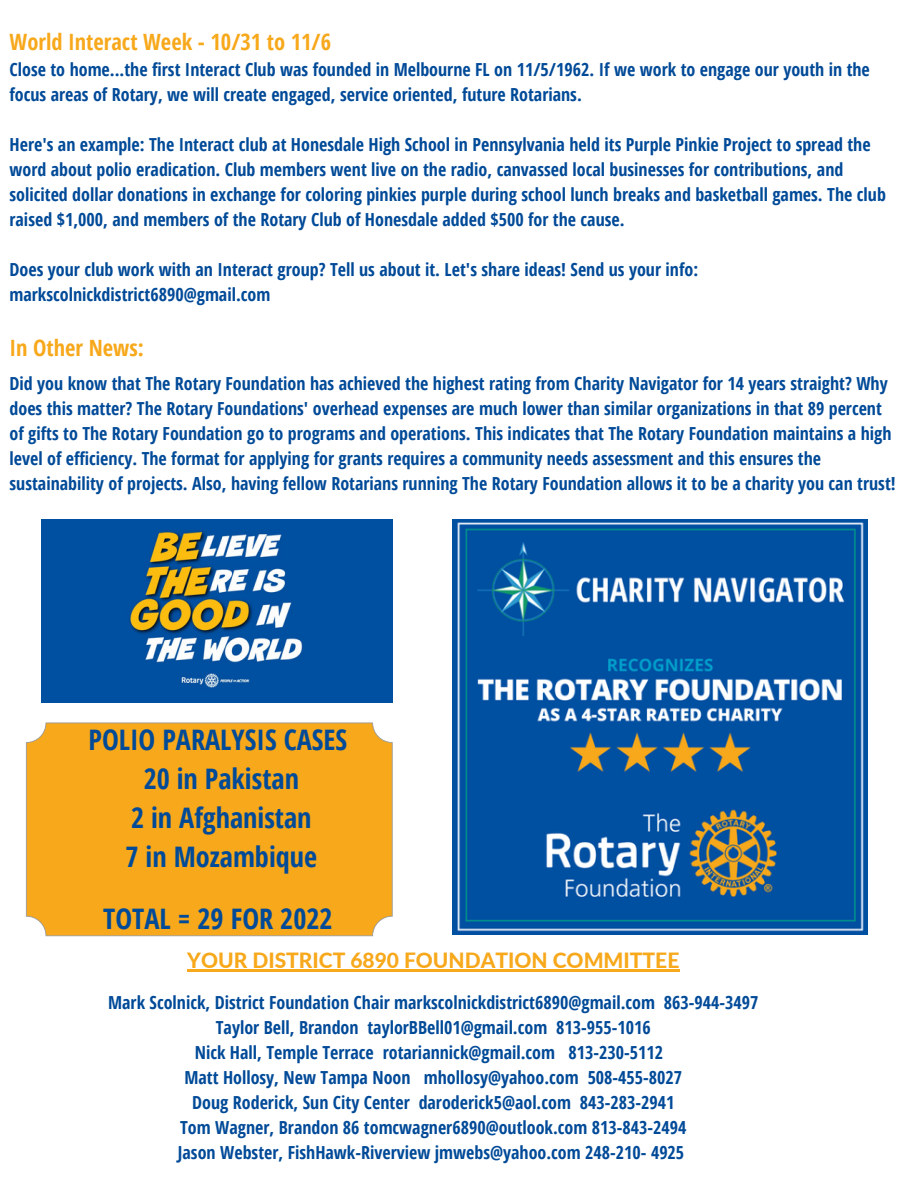
<style>
.page{position:relative;width:918px;height:1188px;background:#fff}
.page>*{position:absolute;margin:0;border:0;box-sizing:border-box;transform-origin:0 0}
.t1{font:700 28.35px/38.8px "Open Sans Condensed";color:#004a98;text-align:center}
.t2{font:700 22.5px "Open Sans Condensed";color:#f7a81b}
.t3{font:800 21px "Lato";color:#f7a81b}
.t4{font:700 18px/25px "Open Sans Condensed";color:#004a98}
.t5{font:700 condensed 18px/25px "Open Sans";color:#004a98;text-align:center}
</style>
<div class="page">
<div style="left:26px;top:723px;width:367px;height:213px;background:#f7a81b"></div>
<img style="left:453px;top:519px;width:415px;height:415px">
<img style="left:41px;top:519px;width:351px;height:184px">
<hr style="left:187px;top:970px;width:492px;height:2px;background:#f7a81b">
<p class="t2" style="left:10px;top:26px;width:323px">World Interact Week - 10/31 to 11/6</p>
<p class="t4" style="left:10px;top:56px;width:862px">Close to home...the first Interact Club was founded in Melbourne FL on 11/5/1962. If we work to engage our youth in the focus areas of Rotary, we will create engaged, service oriented, future Rotarians.</p>
<p class="t4" style="left:10px;top:131px;width:878px">Here's an example: The Interact club at Honesdale High School in Pennsylvania held its Purple Pinkie Project to spread the word about polio eradication. Club members went live on the radio, canvassed local businesses for contributions, and solicited dollar donations in exchange for coloring pinkies purple during school lunch breaks and basketball games. The club raised $1,000, and members of the Rotary Club of Honesdale added $500 for the cause.</p>
<p class="t4" style="left:10px;top:256px;width:690px">Does your club work with an Interact group? Tell us about it. Let's share ideas! Send us your info: markscolnickdistrict6890@gmail.com</p>
<p class="t2" style="left:10px;top:332px;width:136px">In Other News:</p>
<p class="t4" style="left:10px;top:370px;width:888px">Did you know that The Rotary Foundation has achieved the highest rating from Charity Navigator for 14 years straight? Why does this matter? The Rotary Foundations' overhead expenses are much lower than similar organizations in that 89 percent of gifts to The Rotary Foundation go to programs and operations. This indicates that The Rotary Foundation maintains a high level of efficiency. The format for applying for grants requires a community needs assessment and this ensures the sustainability of projects. Also, having fellow Rotarians running The Rotary Foundation allows it to be a charity you can trust!</p>
<h1 class="t1" style="left:88px;top:720px;width:260px">POLIO PARALYSIS CASES<br>20 in Pakistan<br>2 in Afghanistan<br>7 in Mozambique</h1>
<h1 class="t1" style="left:103px;top:899px;width:231px">TOTAL = 29 FOR 2022</h1>
<p class="t3" style="left:187px;top:947px;width:494px">YOUR DISTRICT 6890 FOUNDATION COMMITTEE</p>
<p class="t5" style="left:108px;top:989px;width:652px">Mark Scolnick, District Foundation Chair markscolnickdistrict6890@gmail.com 863-944-3497<br>Taylor Bell, Brandon taylorBBell01@gmail.com 813-955-1016<br>Nick Hall, Temple Terrace rotariannick@gmail.com 813-230-5112<br>Matt Hollosy, New Tampa Noon mhollosy@yahoo.com 508-455-8027<br>Doug Roderick, Sun City Center daroderick5@aol.com 843-283-2941<br>Tom Wagner, Brandon 86 tomcwagner6890@outlook.com 813-843-2494<br>Jason Webster, FishHawk-Riverview jmwebs@yahoo.com 248-210- 4925</p>
</div>
